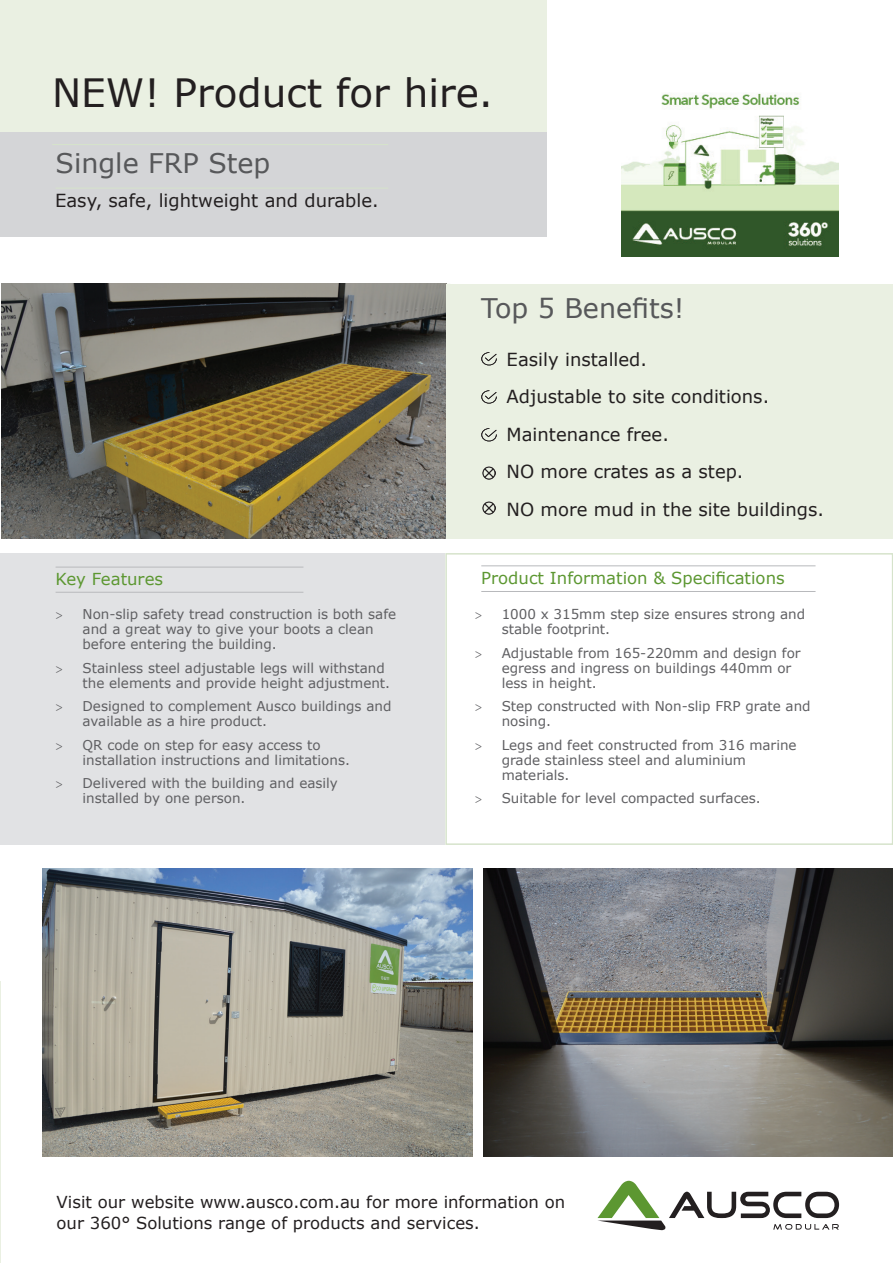
<style>
.page{position:relative;width:893px;height:1263px;background:#fff}
.page>*{position:absolute;margin:0;border:0;box-sizing:border-box;transform-origin:0 0}
.t1{font:39px "Verdana";color:#231f20}
.t2{font:27px "Verdana";color:#57585a}
.t3{font:18px/37.5px "Verdana";color:#231f20}
.t4{font:16.5px/21px "Verdana";color:#231f20}
.t5{font:16.5px "Verdana";color:#5c9731}
.t6{font:13.5px/15px "Verdana";color:#5f5f62}
.s1{font-family:"Minion Pro"}
</style>
<div class="page">
<hr style="left:0;top:982px;width:1px;height:281px;background:#eaf0e2">
<img style="left:1px;top:284px;width:446px;height:255px">
<div style="left:0;top:131px;width:547px;height:105px;background:#d4d5d7"></div>
<div style="left:0;top:0;width:547px;height:131px;background:#eaf0e2"></div>
<div style="left:445px;top:553px;width:448px;height:292px;border:2px solid #d6e3cb"></div>
<svg style="left:597px;top:1181px;width:242px;height:49px"></svg>
<img style="left:622px;top:93px;width:217px;height:164px">
<div style="left:0;top:553px;width:445px;height:292px;background:#e1e2e4"></div>
<div style="left:447px;top:284px;width:446px;height:255px;background:#eaf0e2"></div>
<hr style="left:481px;top:565px;width:334px;height:1px;background:#b8b9bc">
<hr style="left:481px;top:591px;width:334px;height:1px;background:#b8b9bc">
<hr style="left:56px;top:567px;width:247px;height:1px;background:#b8b9bc">
<hr style="left:56px;top:592px;width:247px;height:1px;background:#b8b9bc">
<hr style="left:52px;top:144px;width:336px;height:1px;background:#d6e3cb">
<img style="left:484px;top:868px;width:409px;height:288px">
<img style="left:42px;top:868px;width:431px;height:288px">
<hr style="left:56px;top:188px;width:332px;height:1px;background:#d6e3cb">
<svg style="left:481px;top:390px;width:16px;height:14px"></svg>
<svg style="left:481px;top:352px;width:16px;height:13px"></svg>
<img style="left:482px;top:466px;width:14px;height:13px">
<img style="left:482px;top:501px;width:14px;height:14px">
<svg style="left:481px;top:428px;width:16px;height:13px"></svg>
<h1 class="t1" style="left:52px;top:66px;width:442px">NEW! Product for hire.</h1>
<h2 class="t2" style="left:56px;top:145px;width:216px">Single FRP Step</h2>
<h3 class="t3" style="left:55px;top:181px;width:325px">Easy, safe, lightweight and durable.</h3>
<h2 class="t2" style="left:481px;top:290px;width:205px">Top 5 Benefits!</h2>
<h3 class="t3" style="left:507px;top:340px;width:319px">Easily installed.<br>Adjustable to site conditions.<br>Maintenance free.<br>NO more crates as a step.<br>NO more mud in the site buildings.</h3>
<p class="t5" style="left:56px;top:567px;width:109px">Key Features</p>
<p class="t5" style="left:481px;top:567px;width:305px">Product Information &amp; Specifications</p>
<p class="t6" style="left:83px;top:607px;width:315px;text-indent:-27px"><span class="s1">&gt;</span> Non-slip safety tread construction is both safe and a great way to give your boots a clean before entering the building.</p>
<p class="t6" style="left:83px;top:660px;width:309px;text-indent:-27px"><span class="s1">&gt;</span> Stainless steel adjustable legs will withstand the elements and provide height adjustment.</p>
<p class="t6" style="left:83px;top:699px;width:310px;text-indent:-27px"><span class="s1">&gt;</span> Designed to complement Ausco buildings and available as a hire product.</p>
<p class="t6" style="left:83px;top:737px;width:269px;text-indent:-27px"><span class="s1">&gt;</span> QR code on step for easy access to installation instructions and limitations.</p>
<p class="t6" style="left:83px;top:776px;width:257px;text-indent:-27px"><span class="s1">&gt;</span> Delivered with the building and easily installed by one person.</p>
<p class="t6" style="left:502px;top:607px;width:305px;text-indent:-27px"><span class="s1">&gt;</span> 1000 x 315mm step size ensures strong and stable footprint.</p>
<p class="t6" style="left:502px;top:645px;width:300px;text-indent:-27px"><span class="s1">&gt;</span> Adjustable from 165-220mm and design for egress and ingress on buildings 440mm or less in height.</p>
<p class="t6" style="left:502px;top:699px;width:310px;text-indent:-27px"><span class="s1">&gt;</span> Step constructed with Non-slip FRP grate and nosing.</p>
<p class="t6" style="left:502px;top:737px;width:296px;text-indent:-27px"><span class="s1">&gt;</span> Legs and feet constructed from 316 marine grade stainless steel and aluminium materials.</p>
<p class="t6" style="left:475px;top:791px;width:288px"><span class="s1">&gt;</span> Suitable for level compacted surfaces.</p>
<p class="t4" style="left:57px;top:1191px;width:510px">Visit our website www.ausco.com.au for more information on our 360° Solutions range of products and services.</p>
</div>
